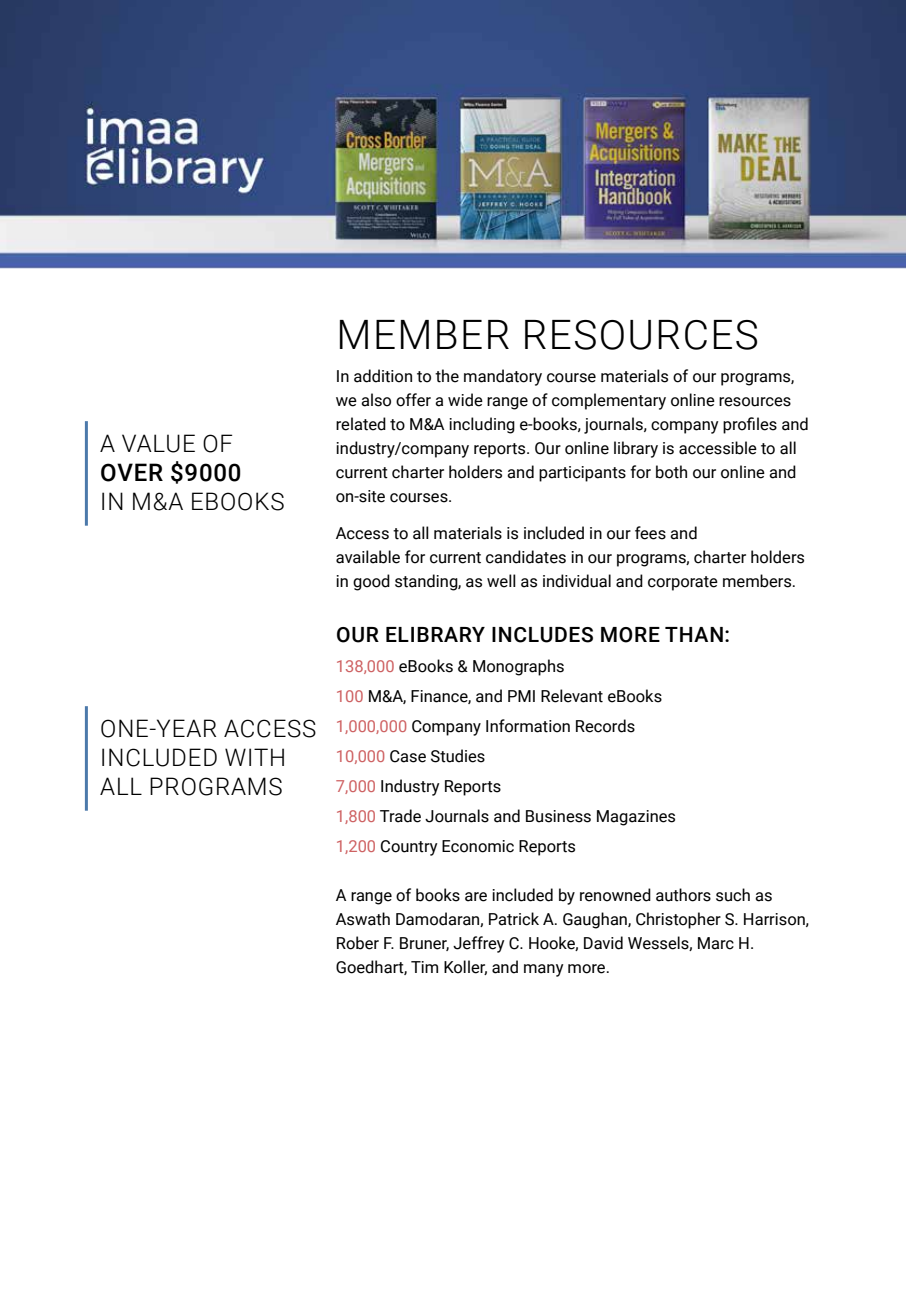
<style>
.page{position:relative;width:906px;height:1289px;background:#fff}
.page>*{position:absolute;margin:0;border:0;box-sizing:border-box;transform-origin:0 0}
.t1{font:300 40.5px "Roboto";letter-spacing:.035em;color:#000}
.t2{font:300 24px/28.8px "Roboto";letter-spacing:.035em;color:#000}
.t3{font:500 24px "Roboto";letter-spacing:.035em;color:#000}
.t4{font:500 21px "Roboto";letter-spacing:.035em;color:#000}
.t5{font:16.5px/24px "Roboto";color:#000}
.s1{color:#ce6162}
</style>
<div class="page">
<hr style="left:85px;top:421px;width:3px;height:104px;background:#4c79aa">
<hr style="left:85px;top:706px;width:3px;height:104px;background:#4c79aa">
<img style="left:0;top:0;width:906px;height:268px">
<h2 class="t2" style="left:100px;top:428px;width:134px">A VALUE OF</h2>
<h2 class="t3" style="left:100px;top:455px;width:143px">OVER $9000</h2>
<h2 class="t2" style="left:100px;top:485px;width:186px">IN M&amp;A EBOOKS</h2>
<h2 class="t2" style="left:100px;top:713px;width:218px">ONE-YEAR ACCESS<br>INCLUDED WITH<br>ALL PROGRAMS</h2>
<h1 class="t1" style="left:336px;top:306px;width:424px">MEMBER RESOURCES</h1>
<p class="t5" style="left:336px;top:363px;width:474px">In addition to the mandatory course materials of our programs, we also offer a wide range of complementary online resources related to M&amp;A including e-books, journals, company profiles and industry/company reports. Our online library is accessible to all current charter holders and participants for both our online and on-site courses.</p>
<p class="t5" style="left:336px;top:520px;width:471px">Access to all materials is included in our fees and<br>available for current candidates in our programs, charter holders in good standing, as well as individual and corporate members.</p>
<p class="t4" style="left:336px;top:619px;width:395px">OUR ELIBRARY INCLUDES MORE THAN:</p>
<p class="t5" style="left:336px;top:650px;width:342px;line-height:30px"><span class="s1">138,000</span> eBooks &amp; Monographs<br><span class="s1">100</span> M&amp;A, Finance, and PMI Relevant eBooks<br><span class="s1">1,000,000</span> Company Information Records<br><span class="s1">10,000</span> Case Studies<br><span class="s1">7,000</span> Industry Reports<br><span class="s1">1,800</span> Trade Journals and Business Magazines<br><span class="s1">1,200</span> Country Economic Reports</p>
<p class="t5" style="left:336px;top:882px;width:475px">A range of books are included by renowned authors such as Aswath Damodaran, Patrick A. Gaughan, Christopher S. Harrison, Rober F. Bruner, Jeffrey C. Hooke, David Wessels, Marc H.<br>Goedhart, Tim Koller, and many more.</p>
</div>
